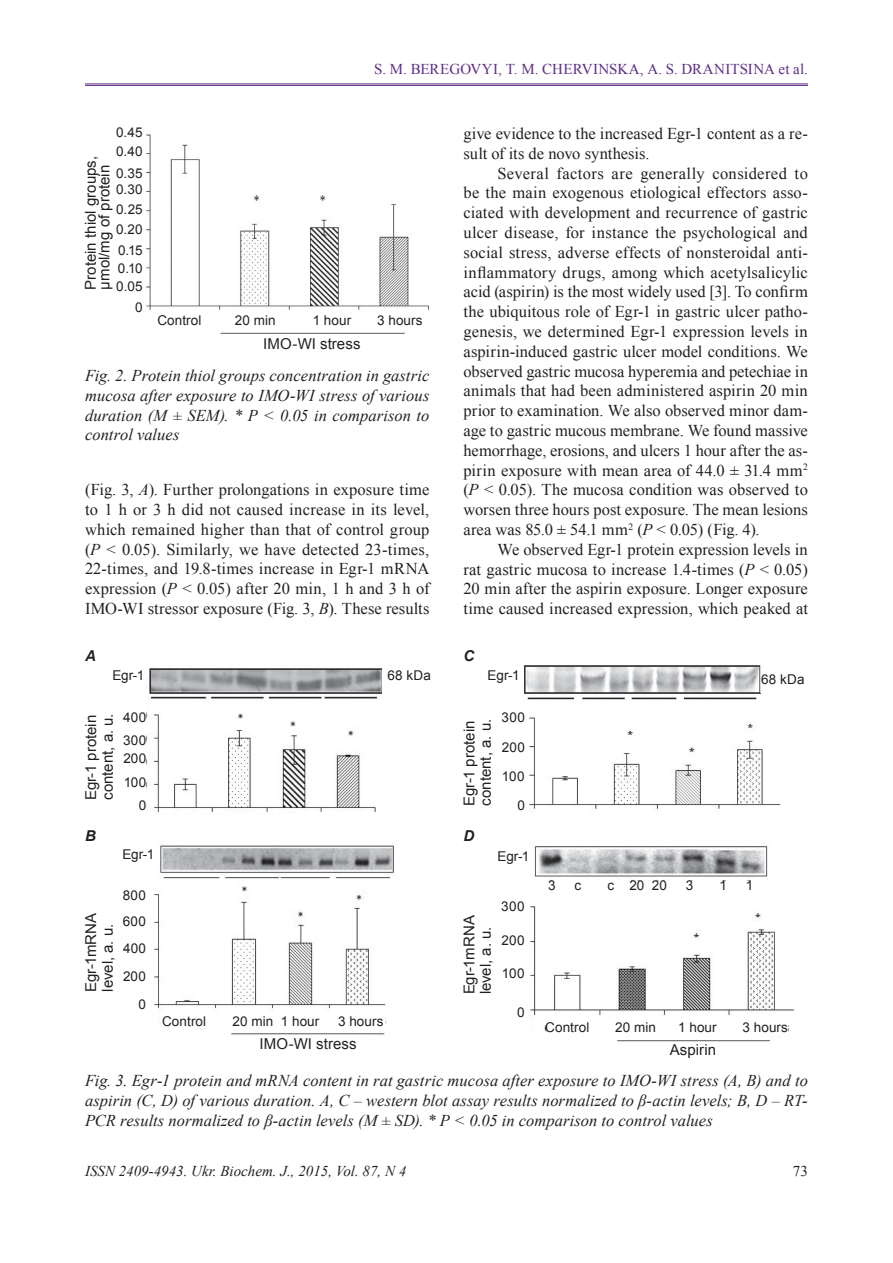
<style>
.page{position:relative;width:893px;height:1263px;background:#fff}
.page>*{position:absolute;margin:0;border:0;box-sizing:border-box;transform-origin:0 0}
.t1{font:16.5px/19.8px "Times New Roman";letter-spacing:.005em;color:#231f20;text-align:justify}
.t2{font:italic 16.5px/19.8px "Times New Roman";color:#231f20;text-align:justify}
.t3{font:15px/16.5px "Arial";color:#231f20}
.t4{font:15px "Times New Roman";color:#5d2e86}
.t5{font:italic 15px "Times New Roman";color:#231f20}
.t6{font:italic 700 15px "Arial";color:#231f20}
.t7{font:15px "Times New Roman";color:#231f20}
.t8{font:13.5px/29.2px "Arial";letter-spacing:.01em;color:#231f20}
.s1{font-style:italic}
</style>
<div class="page">
<hr style="left:85px;top:84px;width:723px;height:1px;background:#5d2e86">
<hr style="left:85px;top:85px;width:723px;height:1px;background:#5d2e86">
<img style="left:146px;top:134px;width:283px;height:200px">
<div style="left:155px;top:312px;width:266px;height:18px;background:#fff"></div>
<img style="left:146px;top:668px;width:236px;height:144px">
<img style="left:525px;top:665px;width:256px;height:144px">
<div style="left:761px;top:672px;width:23px;height:20px;background:#fff"></div>
<img style="left:154px;top:845px;width:240px;height:190px">
<div style="left:160px;top:1011px;width:226px;height:18px;background:#fff"></div>
<div style="left:149px;top:847px;width:11px;height:20px;background:#fff"></div>
<img style="left:530px;top:846px;width:264px;height:196px">
<div style="left:546px;top:1016px;width:242px;height:18px;background:#fff"></div>
<div style="left:546px;top:880px;width:212px;height:21px;background:#fff"></div>
<p class="t4" style="left:374px;top:59px;width:48px">s. m. beregov</p>
<p class="t4" style="left:482px;top:59px;width:71px">yi, t. m. chervinska</p>
<p class="t4" style="left:640px;top:59px;width:52px">, a. s. dranitsina</p>
<p class="t4" style="left:779px;top:59px;width:31px">et al.</p>
<p class="t8" style="left:116px;top:123px;width:28px;line-height:18.9px">0.45<br>0.40</p>
<p class="t8" style="left:116px;top:166px;width:28px;line-height:15.6px">0.35<br>0.30</p>
<p class="t8" style="left:116px;top:199px;width:28px;line-height:20.4px;text-align:justify">0.25<br>0.20<br>0.15</p>
<p class="t8" style="left:116px;top:259px;width:28px;line-height:17.9px">0.10<br>0.05</p>
<p class="t8" style="left:135px;top:292px;width:9px">0</p>
<p class="t3" style="left:84px;top:290px;width:135px;line-height:13.5px;rotate:-90deg">Protein thiol groups, μmol/mg of protein</p>
<p class="t8" style="left:157px;top:306px;width:46px">Control</p>
<p class="t8" style="left:235px;top:306px;width:42px">20 min</p>
<p class="t8" style="left:313px;top:306px;width:40px">1 hour</p>
<p class="t8" style="left:377px;top:306px;width:47px">3 hours</p>
<p class="t3" style="left:263px;top:336px;width:99px">IMO-WI stress</p>
<p class="t2" style="left:85px;top:365px;width:346px">Fig. 2. Protein thiol groups concentration in gastric mucosa after exposure to IMO-WI stress of various duration (M ± SEM). * p &lt; 0.05 in comparison to control values</p>
<p class="t1" style="left:85px;top:479px;width:346px">(Fig. 3, <span class="s1">A</span>). Further prolongations in exposure time to 1 h or 3 h did not caused increase in its level, which remained higher than that of control group (<span class="s1">P</span> &lt; 0.05). Similarly, we have detected 23-times, 22-times, and 19.8-times increase in Egr-1 mRNA expression (<span class="s1">P</span> &lt; 0.05) after 20 min, 1 h and 3 h of IMO-WI stressor exposure (Fig. 3, <span class="s1">B</span>). These results</p>
<p class="t6" style="left:85px;top:646px;width:12px">A</p>
<p class="t8" style="left:112px;top:661px;width:33px">Egr-1</p>
<p class="t8" style="left:387px;top:661px;width:45px">68 kDa</p>
<p class="t3" style="left:83px;top:800px;width:88px;rotate:-90deg">Egr-1 protein content, a. u.</p>
<p class="t8" style="left:123px;top:706px;width:25px;line-height:22.8px">400<br>300</p>
<p class="t8" style="left:123px;top:747px;width:25px;line-height:23.5px;text-align:right">200<br>100<br>0</p>
<p class="t6" style="left:85px;top:826px;width:12px">B</p>
<p class="t8" style="left:122px;top:840px;width:33px">Egr-1</p>
<p class="t3" style="left:83px;top:992px;width:81px;rotate:-90deg">Egr-1mRNA level, a. u.</p>
<p class="t8" style="left:123px;top:883px;width:25px;line-height:25.7px">800<br>600</p>
<p class="t8" style="left:123px;top:935px;width:25px;line-height:27.9px;text-align:right">400<br>200<br>0</p>
<p class="t8" style="left:162px;top:1006px;width:46px">Control</p>
<p class="t8" style="left:233px;top:1006px;width:88px">20 min 1 hour</p>
<p class="t8" style="left:338px;top:1006px;width:47px">3 hours</p>
<p class="t3" style="left:259px;top:1035px;width:99px">IMO-WI stress</p>
<p class="t1" style="left:463px;top:123px;width:346px">give evidence to the increased Egr-1 content as a re&shy;sult of its de novo synthesis.</p>
<p class="t1" style="left:463px;top:163px;width:346px;text-indent:34px">Several factors are generally considered to be the main exogenous etiological effectors asso&shy;ciated with development and recurrence of gastric ulcer disease, for instance the psychological and social stress, adverse effects of nonsteroidal anti&shy;inflammatory drugs, among which acetylsalicylic acid (aspirin) is the most widely used [3]. To confirm the ubiquitous role of Egr-1 in gastric ulcer patho&shy;genesis, we determined Egr-1 expression levels in aspirin-induced gastric ulcer model conditions. We observed gastric mucosa hyperemia and petechiae in animals that had been administered aspirin 20 min prior to examination. We also observed minor dam&shy;age to gastric mucous membrane. We found massive hemorrhage, erosions, and ulcers 1 hour after the as&shy;pirin exposure with mean area of 44.0 ± 31.4 mm<sup>2 </sup>(<span class="s1">P</span> &lt; 0.05). The mucosa condition was observed to worsen three hours post exposure. The mean lesions area was 85.0 ± 54.1 mm<sup>2</sup> (<span class="s1">P</span> &lt; 0.05) (Fig. 4).</p>
<p class="t1" style="left:463px;top:539px;width:346px;text-indent:34px">We observed Egr-1 protein expression levels in rat gastric mucosa to increase 1.4-times (<span class="s1">P</span> &lt; 0.05)<br>20 min after the aspirin exposure. Longer exposure time caused increased expression, which peaked at</p>
<p class="t6" style="left:463px;top:646px;width:12px">C</p>
<p class="t8" style="left:488px;top:661px;width:33px">Egr-1</p>
<p class="t3" style="left:461px;top:806px;width:88px;rotate:-90deg">Egr-1 protein content, a. u.</p>
<p class="t8" style="left:502px;top:703px;width:25px;text-align:right">300<br>200<br>100<br>0</p>
<p class="t6" style="left:463px;top:826px;width:12px">D</p>
<p class="t8" style="left:497px;top:841px;width:33px">Egr-1</p>
<p class="t3" style="left:461px;top:994px;width:81px;rotate:-90deg">Egr-1mRNA level, a. u.</p>
<p class="t8" style="left:501px;top:892px;width:25px">300</p>
<p class="t8" style="left:502px;top:925px;width:25px">200</p>
<p class="t8" style="left:502px;top:959px;width:24px">100</p>
<p class="t8" style="left:517px;top:998px;width:9px">0</p>
<p class="t8" style="left:761px;top:665px;width:45px">68 kDa</p>
<p class="t8" style="left:548px;top:871px;width:9px">3</p>
<p class="t8" style="left:575px;top:871px;width:8px">c</p>
<p class="t8" style="left:608px;top:871px;width:61px">c 20 20</p>
<p class="t8" style="left:686px;top:871px;width:9px">3</p>
<p class="t8" style="left:720px;top:871px;width:9px">1</p>
<p class="t8" style="left:746px;top:871px;width:9px">1</p>
<p class="t8" style="left:545px;top:1012px;width:46px">Control</p>
<p class="t8" style="left:615px;top:1012px;width:42px">20 min</p>
<p class="t8" style="left:678px;top:1012px;width:40px">1 hour</p>
<p class="t8" style="left:743px;top:1012px;width:47px">3 hours</p>
<p class="t3" style="left:670px;top:1042px;width:48px">Aspirin</p>
<p class="t2" style="left:85px;top:1071px;width:724px">Fig. 3. Egr-1 protein and mRNA content in rat gastric mucosa after exposure to IMO-WI stress (A, B) and to aspirin (C, D) of various duration. A, C – western blot assay results normalized to β-actin levels; B, D – RT-PCR results normalized to β-actin levels (M ± SD). * p &lt; 0.05 in comparison to control values</p>
<p class="t5" style="left:85px;top:1160px;width:323px">ISSN 2409-4943. Ukr. Biochem. J., 2015, Vol. 87, N 4</p>
<p class="t7" style="left:793px;top:1160px;width:16px">73</p>
</div>
